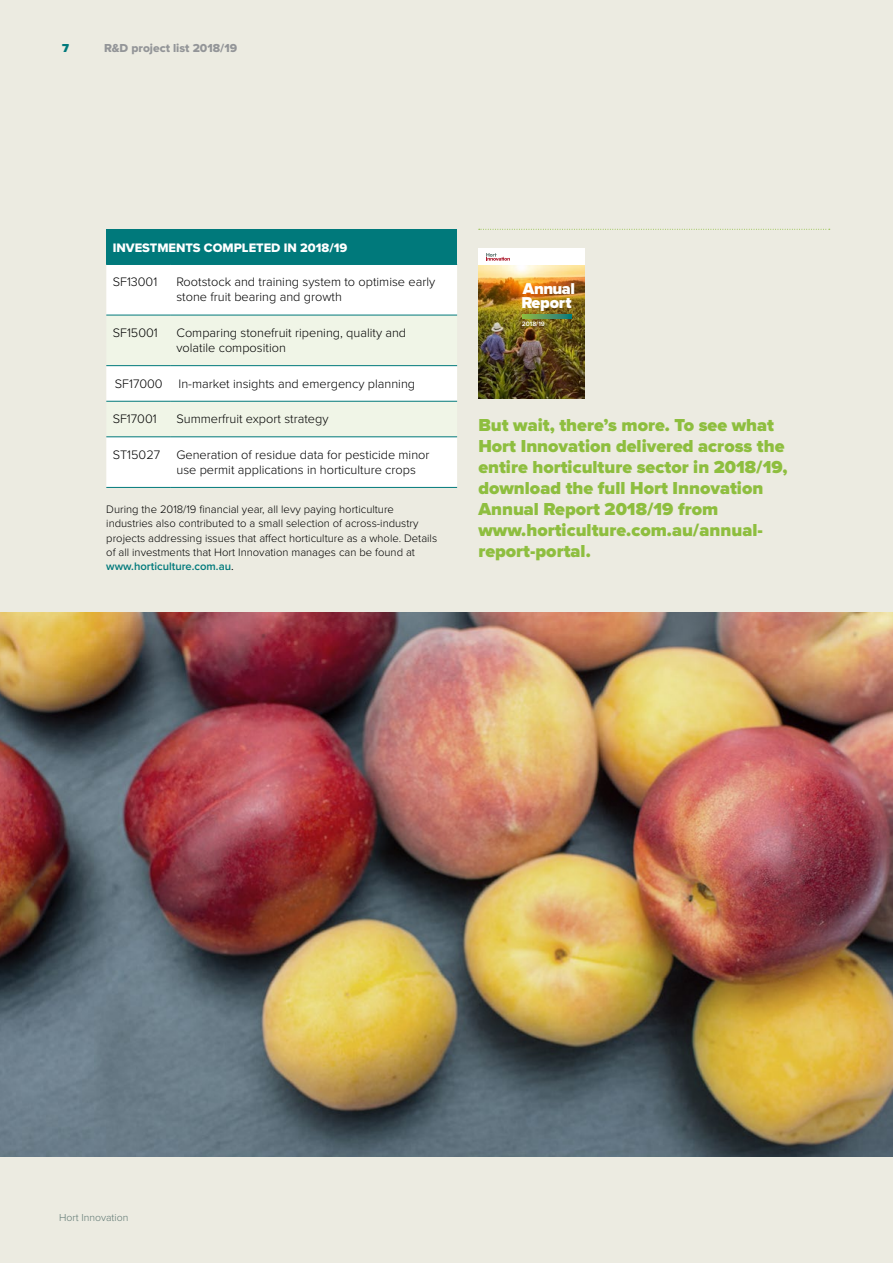
<style>
.page{position:relative;width:893px;height:1263px;background:#ecebe1}
.page>*{position:absolute;margin:0;border:0;box-sizing:border-box;transform-origin:0 0}
.t1{font:900 18px/21px "Proxima Nova";color:#8ebe3f}
.t2{font:900 16.35px/14px "Proxima Nova";letter-spacing:-.025em;color:#fff}
.t3{font:300 12.75px/15px "Proxima Nova";color:#000}
.t4{font:12.75px "Proxima Nova Extrabld";color:#fff}
.t5{font:12px "Proxima Nova Extrabld";color:#939598}
.t6{font:900 12px "Proxima Nova";color:#00797b}
.t7{font:300 11.25px/14.2px "Proxima Nova";color:#000}
.t8{font:300 10.5px "Proxima Nova";color:#5e7772}
.t9{font:600 6.6px "Proxima Nova";color:#fff}
.s1{font-weight:600;color:#00797b}
.s2{font-weight:400}
</style>
<div class="page">
<img style="left:0;top:612px;width:893px;height:545px">
<div style="left:106px;top:229px;width:351px;height:35px;background:#00797b"></div>
<div style="left:106px;top:265px;width:351px;height:222px;background:#fff"></div>
<svg style="left:106px;top:316px;width:351px;height:120px"></svg>
<hr style="left:106px;top:365px;width:64px;height:1px;background:#00797b">
<hr style="left:170px;top:365px;width:287px;height:1px;background:#00797b">
<hr style="left:106px;top:401px;width:64px;height:1px;background:#00797b">
<hr style="left:170px;top:401px;width:287px;height:1px;background:#00797b">
<hr style="left:106px;top:264px;width:64px;height:1px;background:#00797b">
<hr style="left:170px;top:264px;width:287px;height:1px;background:#00797b">
<hr style="left:106px;top:315px;width:64px;height:1px;background:#00797b">
<hr style="left:170px;top:315px;width:287px;height:1px;background:#00797b">
<hr style="left:106px;top:487px;width:64px;height:1px;background:#00797b">
<hr style="left:170px;top:487px;width:287px;height:1px;background:#00797b">
<hr style="left:106px;top:436px;width:64px;height:1px;background:#00797b">
<hr style="left:170px;top:436px;width:287px;height:1px;background:#00797b">
<svg style="left:479px;top:229px;width:351px;height:1px"></svg>
<div style="left:478px;top:248px;width:107px;height:150px;background:#fff"></div>
<img style="left:478px;top:266px;width:107px;height:132px">
<svg style="left:486px;top:253px;width:24px;height:8px"></svg>
<svg style="left:522px;top:315px;width:50px;height:3px"></svg>
<p class="t6" style="left:62px;top:39px;width:8px">7</p>
<p class="t5" style="left:104px;top:39px;width:135px">R&amp;D project list 2018/19</p>
<p class="t4" style="left:113px;top:238px;width:236px">INVESTMENTS COMPLETED IN 2018/19</p>
<p class="t3" style="left:113px;top:274px;width:46px">SF13001</p>
<p class="t3" style="left:176px;top:274px;width:260px">Rootstock and training system to optimise early stone fruit bearing and growth</p>
<p class="t3" style="left:113px;top:325px;width:47px">SF15001</p>
<p class="t3" style="left:176px;top:325px;width:231px">Comparing stonefruit ripening, quality and volatile composition</p>
<p class="t3" style="left:115px;top:375px;width:302px">SF17000 In-market insights and emergency planning</p>
<p class="t3" style="left:113px;top:411px;width:46px">SF17001</p>
<p class="t3" style="left:176px;top:411px;width:154px">Summerfruit export strategy</p>
<p class="t3" style="left:113px;top:446px;width:49px">ST15027</p>
<p class="t3" style="left:176px;top:446px;width:255px">Generation of residue data for pesticide minor use permit applications in horticulture crops</p>
<p class="t7" style="left:106px;top:502px;width:332px">During the 2018/19 financial year, all levy paying horticulture industries also contributed to a small selection of across-industry projects addressing issues that affect horticulture as a whole. Details of all investments that Hort Innovation manages can be found at <span class="s1">www.horticulture.com.au</span><span class="s2">.</span></p>
<p class="t2" style="left:521px;top:282px;width:55px">Annual<br>Report</p>
<p class="t9" style="left:522px;top:319px;width:24px">2018/19</p>
<h1 class="t1" style="left:478px;top:414px;width:311px">But wait, there’s more. To see what<br>Hort Innovation delivered across the entire horticulture sector in 2018/19, download the full Hort Innovation<br>Annual Report 2018/19 from www.horticulture.com.au/annual&shy;report‑portal.</h1>
<p class="t8" style="left:59px;top:1209px;width:71px">Hort Innovation</p>
</div>
